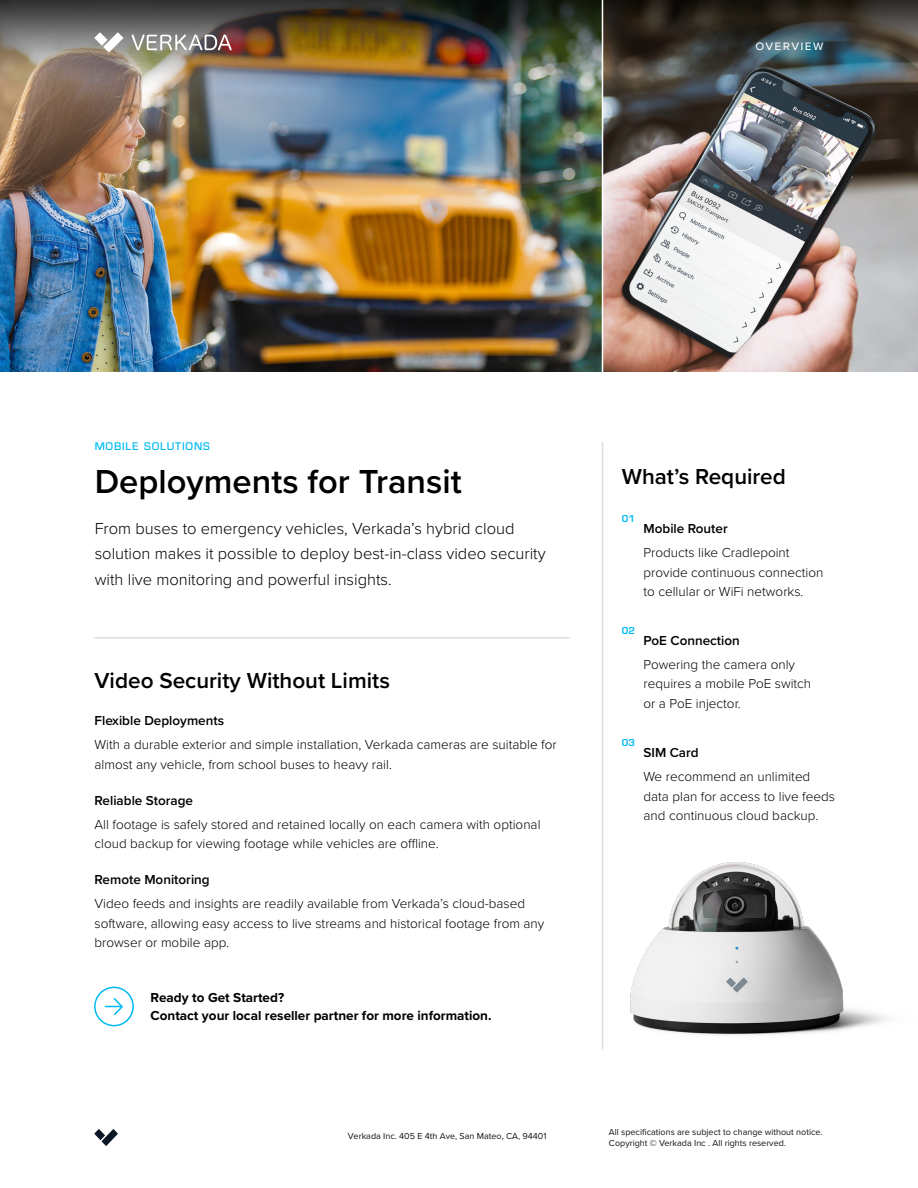
<style>
.page{position:relative;width:918px;height:1188px;background:#fff}
.page>*{position:absolute;margin:0;border:0;box-sizing:border-box;transform-origin:0 0}
.t1{font:600 34.5px "Proxima Nova";color:#000}
.t2{font:600 22.5px "Proxima Nova";color:#000}
.t3{font:300 16.5px/25.5px "Proxima Nova";color:#000}
.Body{font:300 13.5px/19.5px "Proxima Nova";color:#000}
.Subhead{font:600 13.5px "Proxima Nova";color:#000}
.t4{font:700 13.5px/18px "Proxima Nova";color:#000}
.t5{font:13.5px "Proxima Nova";letter-spacing:.1em;color:#fff}
.t6{font:500 11.55px "Eurostile";letter-spacing:.07em;color:#02baf2}
.t7{font:700 10.5px "Eurostile";color:#02baf2}
.t8{font:9px/10.8px "Proxima Nova";color:#151314}
</style>
<div class="page">
<svg style="left:94px;top:1129px;width:24px;height:17px"></svg>
<img style="left:0;top:103px;width:918px;height:269px">
<hr style="left:602px;top:442px;width:1px;height:608px;background:#dfdfe0">
<hr style="left:94px;top:637px;width:476px;height:1px;background:#dfdfe0">
<div style="left:94px;top:987px;width:40px;height:39px;border:2px solid #02baf2;border-radius:50%"></div>
<svg style="left:105px;top:997px;width:18px;height:19px"></svg>
<img style="left:0;top:0;width:918px;height:103px">
<svg style="left:94px;top:33px;width:29px;height:19px"></svg>
<svg style="left:132px;top:35px;width:100px;height:15px"></svg>
<hr style="left:602px;top:0;width:1px;height:372px;background:#fff">
<img style="left:602px;top:862px;width:285px;height:188px">
<p class="t5" style="left:755px;top:38px;width:70px">overview</p>
<p class="t6" style="left:95px;top:438px;width:117px">MOBILE SOLUTIONS</p>
<p class="t1" style="left:95px;top:456px;width:369px">Deployments for Transit</p>
<p class="t3" style="left:95px;top:516px;width:452px">From buses to emergency vehicles, Verkada’s hybrid cloud solution makes it possible to deploy best-in-class video security with live monitoring and powerful insights.</p>
<h2 class="t2" style="left:94px;top:664px;width:297px">Video Security Without Limits</h2>
<p class="Subhead" style="left:94px;top:711px;width:131px">Flexible Deployments</p>
<p class="Body" style="left:94px;top:735px;width:464px">With a durable exterior and simple installation, Verkada cameras are suitable for almost any vehicle, from school buses to heavy rail.</p>
<p class="Subhead" style="left:94px;top:790px;width:100px">Reliable Storage</p>
<p class="Body" style="left:94px;top:815px;width:448px">All footage is safely stored and retained locally on each camera with optional cloud backup for viewing footage while vehicles are offline.</p>
<p class="Subhead" style="left:94px;top:870px;width:117px">Remote Monitoring</p>
<p class="Body" style="left:94px;top:894px;width:451px">Video feeds and insights are readily available from Verkada’s cloud-based software, allowing easy access to live streams and historical footage from any browser or mobile app.</p>
<p class="t4" style="left:151px;top:989px;width:343px">Ready to Get Started?<br>Contact your local reseller partner for more information.</p>
<h2 class="t2" style="left:622px;top:460px;width:166px">What’s Required</h2>
<p class="t7" style="left:622px;top:511px;width:15px">01</p>
<p class="Subhead" style="left:644px;top:519px;width:86px">Mobile Router</p>
<p class="Body" style="left:644px;top:543px;width:181px">Products like Cradlepoint provide continuous connection to cellular or WiFi networks.</p>
<p class="Subhead" style="left:644px;top:630px;width:98px">PoE Connection</p>
<p class="Body" style="left:644px;top:655px;width:169px">Powering the camera only requires a mobile PoE switch or a PoE injector.</p>
<p class="Subhead" style="left:644px;top:743px;width:57px">SIM Card</p>
<p class="Body" style="left:644px;top:767px;width:193px">We recommend an unlimited data plan for access to live feeds and continuous cloud backup.</p>
<p class="t7" style="left:622px;top:623px;width:15px">02</p>
<p class="t7" style="left:622px;top:735px;width:15px">03</p>
<p class="t8" style="left:348px;top:1131px;width:200px">Verkada Inc. 405 E 4th Ave, San Mateo, CA, 94401</p>
<p class="t8" style="left:609px;top:1127px;width:215px">All specifications are subject to change without notice.<br>Copyright © Verkada Inc . All rights reserved.</p>
</div>
